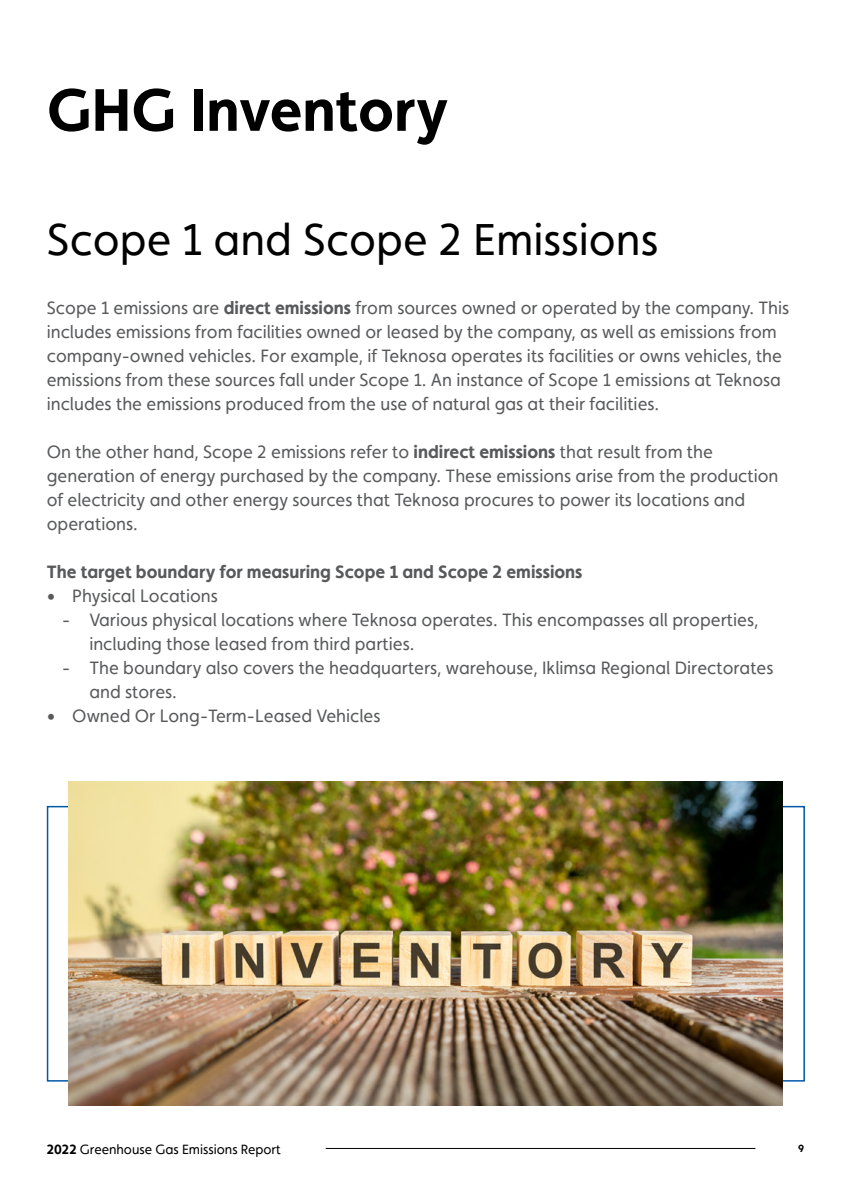
<style>
.page{position:relative;width:851px;height:1191px;background:#fff}
.page>*{position:absolute;margin:0;border:0;box-sizing:border-box;transform-origin:0 0}
.t1{font:700 60px "Faricy New";color:#000}
.t2{font:45px "Faricy New";color:#000}
.t3{font:18px/24px "Faricy New";color:#58595b}
.t4{font:700 18px "Faricy New";color:#58595b}
.t5{font:13.5px "Faricy New";color:#000}
.t6{font:700 10.5px "Faricy New";color:#000}
.s1{font-weight:700}
</style>
<div class="page">
<hr style="left:326px;top:1148px;width:429px;height:1px;background:#000">
<img style="left:68px;top:781px;width:714px;height:325px">
<h1 class="t1" style="left:47px;top:74px;width:403px">GHG Inventory</h1>
<h2 class="t2" style="left:47px;top:213px;width:613px">Scope 1 and Scope 2 Emissions</h2>
<p class="t3" style="left:47px;top:295px;width:743px">Scope 1 emissions are <span class="s1">direct emissions</span> from sources owned or operated by the company. This includes emissions from facilities owned or leased by the company, as well as emissions from company-owned vehicles. For example, if Teknosa operates its facilities or owns vehicles, the emissions from these sources fall under Scope 1. An instance of Scope 1 emissions at Teknosa includes the emissions produced from the use of natural gas at their facilities.</p>
<p class="t3" style="left:47px;top:439px;width:733px">On the other hand, Scope 2 emissions refer to <span class="s1">indirect emissions</span> that result from the generation of energy purchased by the company. These emissions arise from the production of electricity and other energy sources that Teknosa procures to power its locations and operations.</p>
<p class="t4" style="left:47px;top:560px;width:537px">The target boundary for measuring Scope 1 and Scope 2 emissions</p>
<p class="t3" style="left:47px;top:583px;width:172px">• Physical Locations</p>
<p class="t3" style="left:89px;top:607px;width:670px;text-indent:-27px">- Various physical locations where Teknosa operates. This encompasses all properties, including those leased from third parties.</p>
<p class="t3" style="left:89px;top:655px;width:685px;text-indent:-27px">- The boundary also covers the headquarters, warehouse, Iklimsa Regional Directorates and stores.</p>
<p class="t3" style="left:47px;top:703px;width:335px">• Owned Or Long-Term-Leased Vehicles</p>
<p class="t5" style="left:47px;top:1141px;width:235px"><span class="s1">2022</span> Greenhouse Gas Emissions Report</p>
<p class="t6" style="left:798px;top:1142px;width:8px">9</p>
</div>
